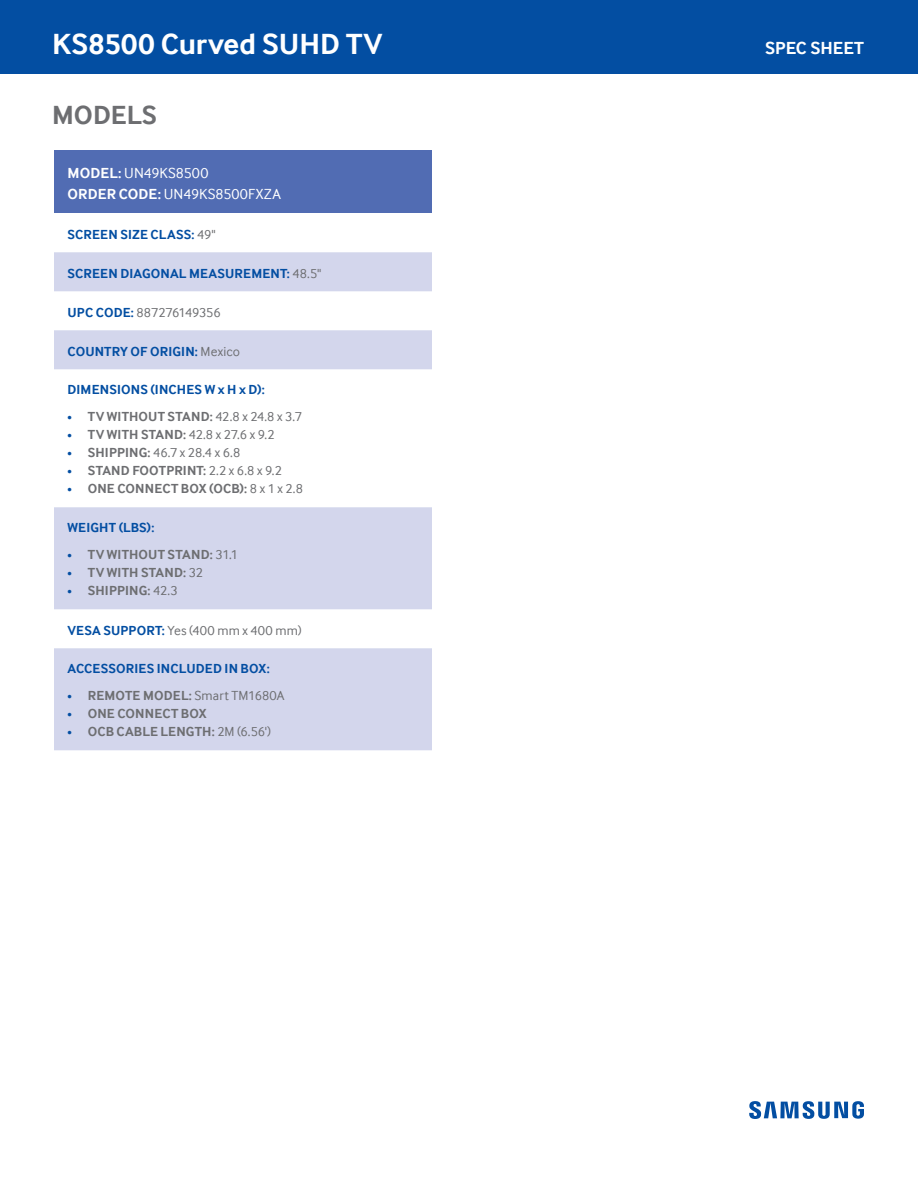
<style>
.page{position:relative;width:918px;height:1188px;background:#fff}
.page>*{position:absolute;margin:0;border:0;box-sizing:border-box;transform-origin:0 0}
.t1{font:700 30px "Samsung Inter Face";color:#fff}
.t2{font:700 27px "Samsung Inter Face";color:#6d6e71}
.t3{font:700 18px "Samsung Inter Face";color:#fff}
.t4{font:15px/21px "Samsung Inter Face";letter-spacing:.005em;color:#fff}
.t5{font:700 13.5px "Samsung Inter Face";letter-spacing:.01em;color:#6d6e71}
.t6{font:700 13.5px "Samsung Inter Face";letter-spacing:.01em;color:#034ea2}
.t7{font:13.5px "Samsung Inter Face";letter-spacing:-.005em;color:#6d6e71}
.t8{font:13.5px "Samsung Inter Face";letter-spacing:.015em;color:#6d6e71}
.s1{font-weight:700}
.s2{font-weight:400;color:#6d6e71}
.s3{font-weight:700;color:#034ea2}
.s4{font-weight:400;font-size:9px;color:#034ea2}
.s5{font-weight:400}
.s6{font-size:9px;color:#034ea2}
</style>
<div class="page">
<div style="left:0;top:0;width:918px;height:74px;background:#034ea2"></div>
<svg style="left:749px;top:1101px;width:115px;height:18px"></svg>
<div style="left:54px;top:150px;width:378px;height:63px;background:#516cb3"></div>
<svg style="left:54px;top:252px;width:378px;height:498px;fill:#d3d6ec"></svg>
<h1 class="t1" style="left:52px;top:26px;width:332px">KS8500 Curved SUHD TV</h1>
<h2 class="t2" style="left:52px;top:99px;width:106px">MODELS</h2>
<p class="t4" style="left:68px;top:162px;width:215px"><span class="s1">MODEL:</span> UN49KS8500<br><span class="s1">ORDER CODE:</span> UN49KS8500FXZA</p>
<p class="t6" style="left:68px;top:226px;width:150px">SCREEN SIZE CLASS: <span class="s2">49"</span></p>
<p class="t6" style="left:68px;top:265px;width:255px">SCREEN DIAGONAL MEASUREMENT: <span class="s2">48.5"</span></p>
<p class="t7" style="left:68px;top:304px;width:155px"><span class="s3">UPC CODE:</span> 887276149356</p>
<p class="t6" style="left:68px;top:343px;width:174px">COUNTRY OF ORIGIN: <span class="s2">Mexico</span></p>
<p class="t6" style="left:68px;top:382px;width:199px">DIMENSIONS (INCHES W x H x D):</p>
<p class="t5" style="left:68px;top:409px;width:236px"><span class="s4">•</span> TV WITHOUT STAND: <span class="s5">42.8 x 24.8 x 3.7</span></p>
<p class="t7" style="left:68px;top:427px;width:209px"><span class="s6">•</span> <span class="s1">TV WITH STAND:</span> 42.8 x 27.6 x 9.2</p>
<p class="t7" style="left:68px;top:445px;width:174px"><span class="s6">•</span> <span class="s1">SHIPPING:</span> 46.7 x 28.4 x 6.8</p>
<p class="t5" style="left:68px;top:463px;width:216px"><span class="s4">•</span> STAND FOOTPRINT: <span class="s5">2.2 x 6.8 x 9.2</span></p>
<p class="t5" style="left:68px;top:481px;width:237px"><span class="s4">•</span> ONE CONNECT BOX (OCB): <span class="s5">8 x 1 x 2.8</span></p>
<p class="t6" style="left:68px;top:520px;width:88px">WEIGHT (LBS):</p>
<p class="t5" style="left:68px;top:547px;width:172px"><span class="s4">•</span> TV WITHOUT STAND: <span class="s5">31.1</span></p>
<p class="t5" style="left:68px;top:565px;width:137px"><span class="s4">•</span> TV WITH STAND: <span class="s5">32</span></p>
<p class="t5" style="left:68px;top:583px;width:112px"><span class="s4">•</span> SHIPPING: <span class="s5">42.3</span></p>
<p class="t8" style="left:68px;top:622px;width:236px"><span class="s3">VESA SUPPORT:</span> Yes (400 mm x 400 mm)</p>
<p class="t6" style="left:68px;top:661px;width:204px">ACCESSORIES INCLUDED IN BOX:</p>
<p class="t5" style="left:68px;top:688px;width:218px"><span class="s4">•</span> REMOTE MODEL: <span class="s5">Smart TM1680A</span></p>
<p class="t5" style="left:68px;top:706px;width:141px"><span class="s4">•</span> ONE CONNECT BOX</p>
<p class="t5" style="left:68px;top:724px;width:205px"><span class="s4">•</span> OCB CABLE LENGTH: <span class="s5">2M (6.56')</span></p>
<h3 class="t3" style="left:765px;top:37px;width:100px">SPEC SHEET</h3>
</div>
